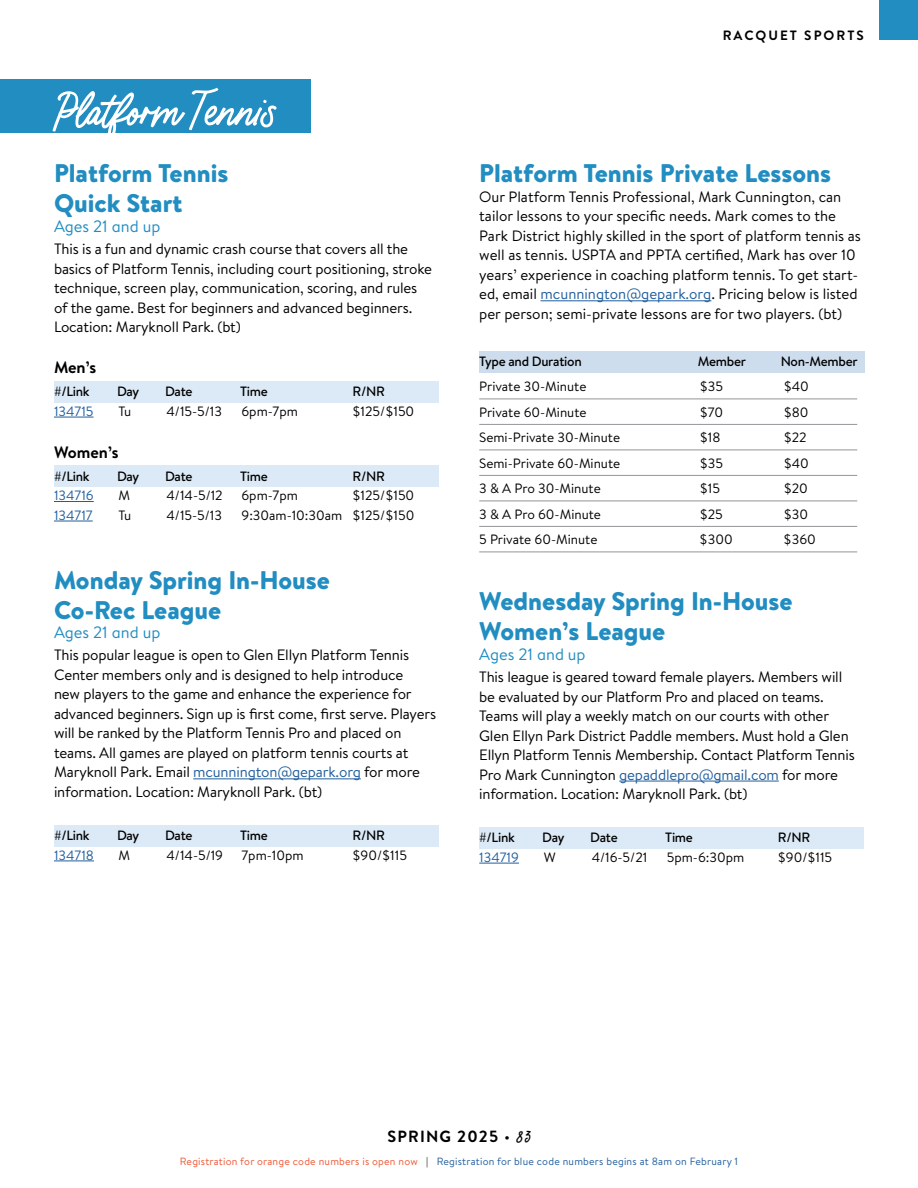
<style>
.page{position:relative;width:918px;height:1188px;background:#fff}
.page>*{position:absolute;margin:0;border:0;box-sizing:border-box;transform-origin:0 0}
.t1{font:52.5px "Supa Mega Fantastic";color:#fff}
.t2{font:900 25.5px/30px "Brandon Text";color:#218dc1}
.t3{font:16.5px "Brandon Text";color:#218dc1}
.t4{font:700 16.5px "Brandon Text";color:#000}
.t5{font:700 16.2px "Brandon Text";letter-spacing:.07em;color:#000}
.t6{font:15px/19.5px "Brandon Text";letter-spacing:-.01em;color:#000}
.t7{font:13.5px "Brandon Text";color:#000}
.t8{font:500 13.5px "Brandon Text";letter-spacing:-.02em;color:#000}
.t9{font:13.5px "Brandon Text";color:#215e9e}
.t10{font:700 13.5px "Brandon Text";letter-spacing:.15em;color:#000}
.t11{font:10.5px "Brandon Text";letter-spacing:.02em;color:#215e9e}
.s1{color:#215e9e}
.s2{font-weight:400}
.s3{font-family:"Supa Mega Fantastic";font-weight:400;font-size:21.6px}
.s4{color:#ed5735}
.s5{color:#000}
</style>
<div class="page">
<hr style="left:541px;top:300px;width:170px;height:1px;background:#215e9e">
<div style="left:880px;top:0;width:38px;height:40px;background:#218dc1"></div>
<div style="left:0;top:79px;width:310px;height:54px;background:#218dc1"></div>
<div style="left:479px;top:351px;width:386px;height:21px;background:#ceddee"></div>
<hr style="left:479px;top:398px;width:378px;height:1px;background:#939598">
<hr style="left:479px;top:424px;width:378px;height:1px;background:#939598">
<hr style="left:479px;top:449px;width:378px;height:1px;background:#939598">
<hr style="left:479px;top:475px;width:378px;height:1px;background:#939598">
<hr style="left:479px;top:500px;width:378px;height:1px;background:#939598">
<hr style="left:479px;top:526px;width:378px;height:1px;background:#939598">
<hr style="left:479px;top:551px;width:378px;height:1px;background:#939598">
<div style="left:54px;top:381px;width:385px;height:21px;background:#dceaf7"></div>
<hr style="left:54px;top:417px;width:40px;height:1px;background:#215e9e">
<div style="left:54px;top:466px;width:385px;height:21px;background:#dceaf7"></div>
<hr style="left:54px;top:501px;width:40px;height:1px;background:#215e9e">
<hr style="left:54px;top:521px;width:39px;height:1px;background:#215e9e">
<hr style="left:193px;top:778px;width:168px;height:1px;background:#215e9e">
<div style="left:54px;top:825px;width:385px;height:21px;background:#dceaf7"></div>
<hr style="left:54px;top:861px;width:40px;height:1px;background:#215e9e">
<hr style="left:619px;top:781px;width:160px;height:1px;background:#215e9e">
<div style="left:479px;top:827px;width:385px;height:21px;background:#dceaf7"></div>
<hr style="left:479px;top:863px;width:40px;height:1px;background:#215e9e">
<h1 class="t1" style="left:53px;top:80px;width:225px">Platform Tennis</h1>
<h2 class="t2" style="left:54px;top:158px;width:176px">Platform Tennis<br>Quick Start</h2>
<p class="t3" style="left:54px;top:215px;width:108px">Ages 21 and up</p>
<p class="t6" style="left:54px;top:239px;width:380px">This is a fun and dynamic crash course that covers all the basics of Platform Tennis, including court positioning, stroke technique, screen play, communication, scoring, and rules of the game. Best for beginners and advanced beginners.<br>Location: Maryknoll Park. (bt)</p>
<p class="t4" style="left:54px;top:356px;width:44px">Men’s</p>
<p class="t8" style="left:54px;top:382px;width:37px">#/Link</p>
<p class="t8" style="left:117px;top:382px;width:24px">Day</p>
<p class="t8" style="left:165px;top:382px;width:29px">Date</p>
<p class="t8" style="left:240px;top:382px;width:29px">Time</p>
<p class="t8" style="left:353px;top:382px;width:34px">R/NR</p>
<p class="t9" style="left:54px;top:402px;width:41px">134715</p>
<p class="t7" style="left:119px;top:402px;width:14px">Tu</p>
<p class="t7" style="left:167px;top:402px;width:57px">4/15-5/13</p>
<p class="t7" style="left:242px;top:402px;width:58px">6pm-7pm</p>
<p class="t7" style="left:353px;top:402px;width:63px">$125/$150</p>
<p class="t4" style="left:54px;top:441px;width:66px">Women’s</p>
<p class="t8" style="left:54px;top:467px;width:37px">#/Link</p>
<p class="t8" style="left:117px;top:467px;width:24px">Day</p>
<p class="t8" style="left:165px;top:467px;width:29px">Date</p>
<p class="t8" style="left:240px;top:467px;width:29px">Time</p>
<p class="t8" style="left:353px;top:467px;width:34px">R/NR</p>
<p class="t9" style="left:54px;top:486px;width:41px">134716</p>
<p class="t7" style="left:119px;top:486px;width:13px">M</p>
<p class="t7" style="left:167px;top:486px;width:58px">4/14-5/12</p>
<p class="t7" style="left:242px;top:486px;width:58px">6pm-7pm</p>
<p class="t7" style="left:353px;top:486px;width:63px">$125/$150</p>
<p class="t9" style="left:54px;top:506px;width:40px">134717</p>
<p class="t7" style="left:119px;top:506px;width:14px">Tu</p>
<p class="t7" style="left:167px;top:506px;width:57px">4/15-5/13</p>
<p class="t7" style="left:242px;top:506px;width:174px">9:30am-10:30am $125/$150</p>
<h2 class="t2" style="left:54px;top:564px;width:277px">Monday Spring In-House<br>Co-Rec League</h2>
<p class="t3" style="left:54px;top:621px;width:108px">Ages 21 and up</p>
<p class="t6" style="left:54px;top:645px;width:384px">This popular league is open to Glen Ellyn Platform Tennis Center members only and is designed to help introduce<br>new players to the game and enhance the experience for advanced beginners. Sign up is first come, first serve. Players will be ranked by the Platform Tennis Pro and placed on teams. All games are played on platform tennis courts at Maryknoll Park. Email <span class="s1">mcunnington@gepark.org</span> for more information. Location: Maryknoll Park. (bt)</p>
<p class="t8" style="left:54px;top:826px;width:37px">#/Link</p>
<p class="t8" style="left:117px;top:826px;width:24px">Day</p>
<p class="t8" style="left:165px;top:826px;width:29px">Date</p>
<p class="t8" style="left:240px;top:826px;width:29px">Time</p>
<p class="t8" style="left:353px;top:826px;width:34px">R/NR</p>
<p class="t9" style="left:54px;top:846px;width:42px">134718</p>
<p class="t7" style="left:119px;top:846px;width:13px">M</p>
<p class="t7" style="left:167px;top:846px;width:58px">4/14-5/19</p>
<p class="t7" style="left:242px;top:846px;width:64px">7pm-10pm</p>
<p class="t7" style="left:353px;top:846px;width:56px">$90/$115</p>
<p class="t10" style="left:723px;top:26px;width:143px">RACQUET SPORTS</p>
<h2 class="t2" style="left:479px;top:158px;width:353px">Platform Tennis Private Lessons</h2>
<p class="t6" style="left:479px;top:186px;width:383px">Our Platform Tennis Professional, Mark Cunnington, can tailor lessons to your specific needs. Mark comes to the Park District highly skilled in the sport of platform tennis as well as tennis. USPTA and PPTA certified, Mark has over 10 years’ experience in coaching platform tennis. To get start&shy;ed, email <span class="s1">mcunnington@gepark.org</span>. Pricing below is listed per person; semi-private lessons are for two players. (bt)</p>
<p class="t8" style="left:479px;top:352px;width:104px">Type and Duration</p>
<p class="t8" style="left:698px;top:352px;width:50px">Member</p>
<p class="t8" style="left:781px;top:352px;width:79px">Non-Member</p>
<p class="t7" style="left:479px;top:377px;width:109px">Private 30-Minute</p>
<p class="t7" style="left:700px;top:377px;width:25px">$35</p>
<p class="t7" style="left:784px;top:377px;width:27px">$40</p>
<p class="t7" style="left:479px;top:403px;width:109px">Private 60-Minute</p>
<p class="t7" style="left:700px;top:403px;width:25px">$70</p>
<p class="t7" style="left:784px;top:403px;width:26px">$80</p>
<p class="t7" style="left:479px;top:428px;width:142px">Semi-Private 30-Minute</p>
<p class="t7" style="left:700px;top:428px;width:22px">$18</p>
<p class="t7" style="left:784px;top:428px;width:25px">$22</p>
<p class="t7" style="left:479px;top:454px;width:143px">Semi-Private 60-Minute</p>
<p class="t7" style="left:700px;top:454px;width:25px">$35</p>
<p class="t7" style="left:784px;top:454px;width:27px">$40</p>
<p class="t7" style="left:479px;top:479px;width:123px">3 &amp; A Pro 30-Minute</p>
<p class="t7" style="left:700px;top:479px;width:22px">$15</p>
<p class="t7" style="left:784px;top:479px;width:26px">$20</p>
<p class="t7" style="left:479px;top:505px;width:123px">3 &amp; A Pro 60-Minute</p>
<p class="t7" style="left:700px;top:505px;width:25px">$25</p>
<p class="t7" style="left:784px;top:505px;width:26px">$30</p>
<p class="t7" style="left:479px;top:530px;width:120px">5 Private 60-Minute</p>
<p class="t7" style="left:700px;top:530px;width:35px">$300</p>
<p class="t7" style="left:784px;top:530px;width:34px">$360</p>
<h2 class="t2" style="left:479px;top:586px;width:315px">Wednesday Spring In-House<br>Women’s League</h2>
<p class="t3" style="left:479px;top:643px;width:108px">Ages 21 and up</p>
<p class="t6" style="left:479px;top:667px;width:377px">This league is geared toward female players. Members will be evaluated by our Platform Pro and placed on teams.<br>Teams will play a weekly match on our courts with other Glen Ellyn Park District Paddle members. Must hold a Glen Ellyn Platform Tennis Membership. Contact Platform Tennis Pro Mark Cunnington <span class="s1">gepaddlepro@gmail.com</span> for more information. Location: Maryknoll Park. (bt)</p>
<p class="t8" style="left:479px;top:828px;width:37px">#/Link</p>
<p class="t8" style="left:542px;top:828px;width:24px">Day</p>
<p class="t8" style="left:590px;top:828px;width:29px">Date</p>
<p class="t8" style="left:665px;top:828px;width:29px">Time</p>
<p class="t8" style="left:778px;top:828px;width:34px">R/NR</p>
<p class="t9" style="left:479px;top:848px;width:41px">134719</p>
<p class="t7" style="left:544px;top:848px;width:13px">W</p>
<p class="t7" style="left:592px;top:848px;width:57px">4/16-5/21</p>
<p class="t7" style="left:667px;top:848px;width:79px">5pm-6:30pm</p>
<p class="t7" style="left:778px;top:848px;width:56px">$90/$115</p>
<p class="t5" style="left:388px;top:1125px;width:144px">SPRING 2025 <span class="s2">•</span> <span class="s3">83</span></p>
<p class="t11" style="left:180px;top:1154px;width:560px"><span class="s4">Registration for orange code numbers is open now</span> <span class="s5">|</span> Registration for blue code numbers begins at 8am on February 1</p>
</div>
